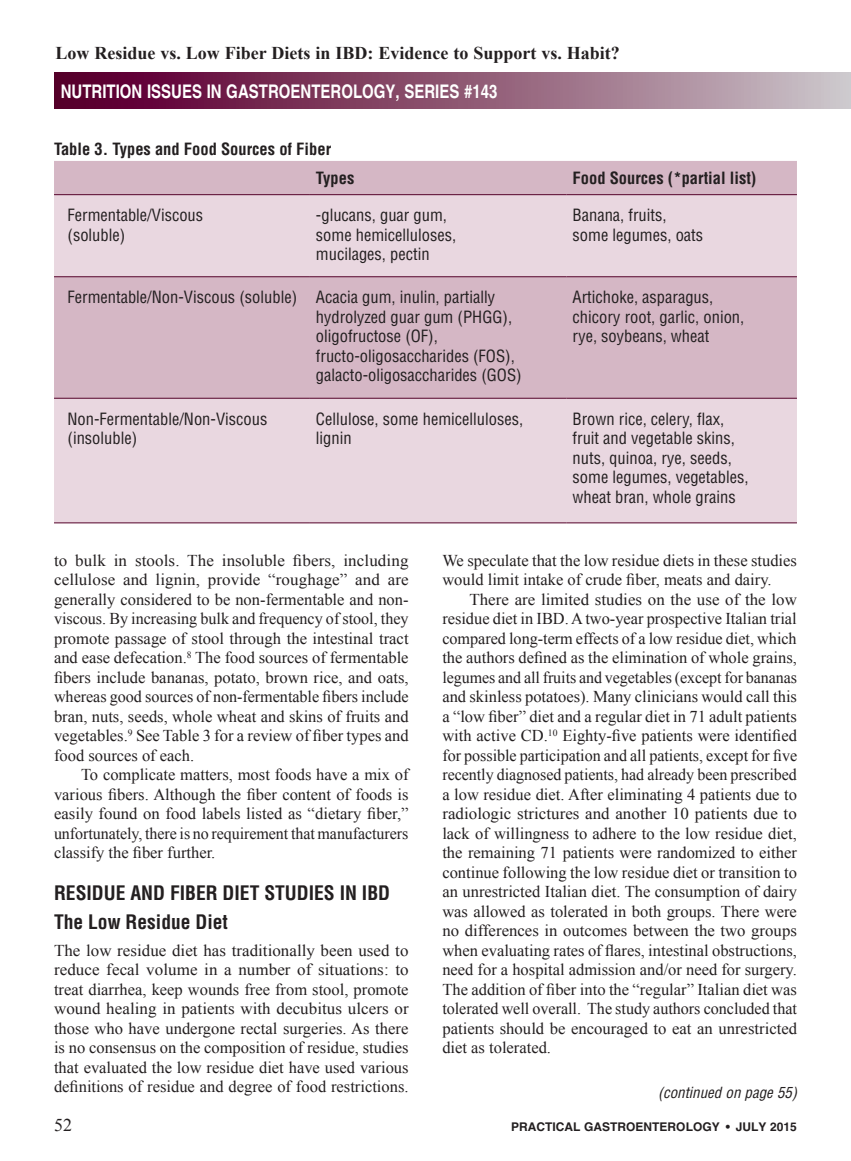
<style>
.page{position:relative;width:851px;height:1161px;background:#fff}
.page>*{position:absolute;margin:0;border:0;box-sizing:border-box;transform-origin:0 0}
.A_Subhead_first_line{font:700 condensed 19.5px "Helvetica";color:#231f20}
.t1{font:700 18.75px "Helvetica";color:#fff;scale:.8 1}
.t2{font:700 18px "Times New Roman";color:#231f20}
.t3{font:18px "Times New Roman";color:#231f20}
.A_Body_Copy{font:16.5px/19.5px "Times New Roman";color:#231f20;text-align:justify}
.A_Table_type{font:condensed 16.5px/19.5px "Helvetica";color:#231f20}
.A_Body_Copy-1st_P{font:16.5px/19.5px "Times New Roman";color:#231f20;text-align:justify}
.A_table_header{font:700 condensed 16.5px "Helvetica";color:#231f20}
.t4{font:italic condensed 15px "Helvetica";color:#231f20}
.t5{font:700 12px "Helvetica";color:#231f20}
</style>
<div class="page">
<div style="left:837px;top:72px;width:13px;height:36px;background:#cdc9cd"></div>
<div style="left:54px;top:73px;width:796px;height:36px;background:linear-gradient(to right,#540024,#cac2c6)"></div>
<div style="left:54px;top:161px;width:742px;height:33px;background:#d5b7c5"></div>
<svg style="left:54px;top:195px;width:742px;height:328px;background:#e1cad5"></svg>
<hr style="left:54px;top:194px;width:256px;height:1px;background:#540028">
<hr style="left:310px;top:194px;width:256px;height:1px;background:#540028">
<hr style="left:566px;top:194px;width:230px;height:1px;background:#540028">
<hr style="left:54px;top:276px;width:256px;height:1px;background:#540028">
<hr style="left:310px;top:276px;width:256px;height:1px;background:#540028">
<hr style="left:566px;top:276px;width:230px;height:1px;background:#540028">
<hr style="left:54px;top:398px;width:256px;height:1px;background:#540028">
<hr style="left:310px;top:398px;width:256px;height:1px;background:#540028">
<hr style="left:566px;top:398px;width:230px;height:1px;background:#540028">
<hr style="left:54px;top:523px;width:256px;height:1px;background:#540028">
<hr style="left:310px;top:523px;width:256px;height:1px;background:#540028">
<hr style="left:566px;top:523px;width:230px;height:1px;background:#540028">
<p class="t2" style="left:56px;top:40px;width:566px">Low Residue vs. Low Fiber Diets in IBD: Evidence to Support vs. Habit?</p>
<p class="t1" style="left:61px;top:79px;width:547px">NUTRITION ISSUES IN GASTROENTEROLOGY, SERIES #143</p>
<p class="A_table_header" style="left:54px;top:139px;width:278px">Table 3. Types and Food Sources of Fiber</p>
<p class="A_table_header" style="left:316px;top:168px;width:40px">Types</p>
<p class="A_table_header" style="left:572px;top:168px;width:185px">Food Sources (*partial list)</p>
<p class="A_Table_type" style="left:68px;top:205px;width:137px">Fermentable/Viscous</p>
<p class="A_Table_type" style="left:68px;top:225px;width:59px">(soluble)</p>
<p class="A_Table_type" style="left:316px;top:205px;width:142px">-glucans, guar gum, some hemicelluloses, mucilages, pectin</p>
<p class="A_Table_type" style="left:572px;top:205px;width:132px">Banana, fruits, some legumes, oats</p>
<p class="A_Table_type" style="left:68px;top:288px;width:231px">Fermentable/Non-Viscous (soluble)</p>
<p class="A_Table_type" style="left:316px;top:288px;width:207px">Acacia gum, inulin, partially hydrolyzed guar gum (PHGG), oligofructose (OF), fructo-oligosaccharides (FOS), galacto-oligosaccharides (GOS)</p>
<p class="A_Table_type" style="left:572px;top:288px;width:173px">Artichoke, asparagus, chicory root, garlic, onion, rye, soybeans, wheat</p>
<p class="A_Table_type" style="left:68px;top:409px;width:201px">Non-Fermentable/Non-Viscous (insoluble)</p>
<p class="A_Table_type" style="left:316px;top:409px;width:209px">Cellulose, some hemicelluloses, lignin</p>
<p class="A_Table_type" style="left:572px;top:409px;width:177px">Brown rice, celery, flax, fruit and vegetable skins, nuts, quinoa, rye, seeds, some legumes, vegetables, wheat bran, whole grains</p>
<p class="A_Body_Copy" style="left:54px;top:550px;width:356px">to bulk in stools. The insoluble fibers, including cellulose and lignin, provide “roughage” and are generally considered to be non-fermentable and non&shy;viscous. By increasing bulk and frequency of stool, they promote passage of stool through the intestinal tract and ease defecation.<sup>8</sup> The food sources of fermentable fibers include bananas, potato, brown rice, and oats, whereas good sources of non-fermentable fibers include bran, nuts, seeds, whole wheat and skins of fruits and vegetables.<sup>9</sup> See Table 3 for a review of fiber types and food sources of each.</p>
<p class="A_Body_Copy" style="left:54px;top:764px;width:356px;text-indent:27px">To complicate matters, most foods have a mix of various fibers. Although the fiber content of foods is easily found on food labels listed as “dietary fiber,” unfortunately, there is no requirement that manufacturers classify the fiber further.</p>
<p class="A_Subhead_first_line" style="left:54px;top:881px;width:337px">RESIDUE AND FIBER DIET STUDIES IN IBD</p>
<p class="A_Subhead_first_line" style="left:54px;top:909px;width:175px">The Low Residue Diet</p>
<p class="A_Body_Copy-1st_P" style="left:54px;top:940px;width:356px">The low residue diet has traditionally been used to reduce fecal volume in a number of situations: to treat diarrhea, keep wounds free from stool, promote wound healing in patients with decubitus ulcers or those who have undergone rectal surgeries. As there is no consensus on the composition of residue, studies that evaluated the low residue diet have used various definitions of residue and degree of food restrictions.</p>
<p class="A_Body_Copy-1st_P" style="left:442px;top:550px;width:356px">We speculate that the low residue diets in these studies would limit intake of crude fiber, meats and dairy.</p>
<p class="A_Body_Copy" style="left:442px;top:589px;width:356px;text-indent:27px">There are limited studies on the use of the low residue diet in IBD. A two-year prospective Italian trial compared long-term effects of a low residue diet, which the authors defined as the elimination of whole grains, legumes and all fruits and vegetables (except for bananas and skinless potatoes). Many clinicians would call this a “low fiber” diet and a regular diet in 71 adult patients with active CD.<sup>10</sup> Eighty-five patients were identified for possible participation and all patients, except for five recently diagnosed patients, had already been prescribed a low residue diet. After eliminating 4 patients due to radiologic strictures and another 10 patients due to lack of willingness to adhere to the low residue diet, the remaining 71 patients were randomized to either continue following the low residue diet or transition to an unrestricted Italian diet. The consumption of dairy was allowed as tolerated in both groups. There were no differences in outcomes between the two groups when evaluating rates of flares, intestinal obstructions, need for a hospital admission and/or need for surgery.<br>The addition of fiber into the “regular” Italian diet was tolerated well overall. The study authors concluded that patients should be encouraged to eat an unrestricted diet as tolerated.</p>
<p class="t4" style="left:658px;top:1083px;width:141px">(continued on page 55)</p>
<p class="t3" style="left:54px;top:1113px;width:19px">52</p>
<p class="t5" style="left:511px;top:1119px;width:287px">PRACTICAL GASTROENTEROLOGY • JULY 2015</p>
</div>
